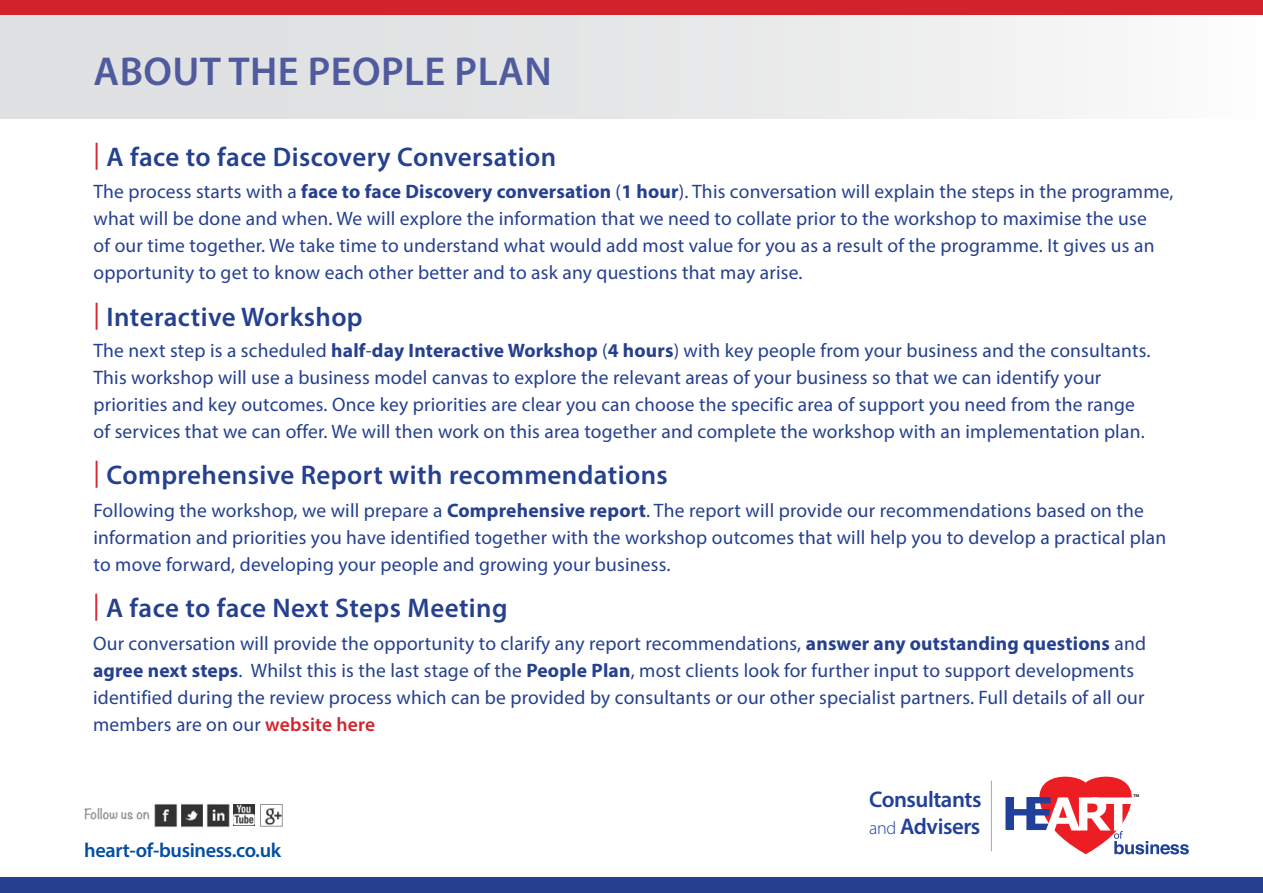
<style>
.page{position:relative;width:1263px;height:893px;background:#fff}
.page>*{position:absolute;margin:0;border:0;box-sizing:border-box;transform-origin:0 0}
.t1{font:600 40.5px "Myriad Pro";letter-spacing:.01em;color:#4f5b9e}
.t2{font:600 27px "Myriad Pro";letter-spacing:.015em;color:#25408f}
.t3{font:600 22.65px "Myriad Pro";letter-spacing:-.02em;color:#21409a}
.t4{font:600 20.25px "Myriad Pro";letter-spacing:-.02em;color:#034ea2}
.t5{font:19.5px/27px "Myriad Pro";letter-spacing:.01em;color:#25408f}
.t6{font:700 12.75px "Noteworthy";letter-spacing:.01em;color:#939598}
.t7{font:10.05px "Myriad Pro";color:#000}
.s1{font-weight:400;color:#d2232a}
.s2{font-weight:700}
.s3{font-weight:600;color:#d2232a}
.s4{font-weight:300;font-size:18.15px}
</style>
<div class="page">
<div style="left:0;top:877px;width:1263px;height:16px;background:#25408f"></div>
<svg style="left:1005px;top:776px;width:184px;height:78px"></svg>
<hr style="left:991px;top:780px;width:1px;height:71px;background:#a7a9ac">
<img style="left:154px;top:803px;width:76px;height:25px">
<img style="left:233px;top:804px;width:22px;height:21px">
<img style="left:265px;top:808px;width:16px;height:17px">
<div style="left:260px;top:804px;width:23px;height:23px;border:1px solid #939598"></div>
<div style="left:0;top:1px;width:1263px;height:118px;background:linear-gradient(to right,#dadbdc,#f8f8f8)"></div>
<div style="left:0;top:0;width:1263px;height:15px;background:#d2232a"></div>
<h1 class="t1" style="left:94px;top:45px;width:460px">ABOUT THE PEOPLE PLAN</h1>
<h2 class="t2" style="left:94px;top:139px;width:464px"><span class="s1">|</span> A face to face Discovery Conversation</h2>
<p class="t5" style="left:94px;top:178px;width:1081px">The process starts with a <span class="s2">face to face Discovery conversation</span> (<span class="s2">1 hour</span>). This conversation will explain the steps in the programme, what will be done and when. We will explore the information that we need to collate prior to the workshop to maximise the use<br>of our time together. We take time to understand what would add most value for you as a result of the programme. It gives us an opportunity to get to know each other better and to ask any questions that may arise.</p>
<h2 class="t2" style="left:94px;top:300px;width:271px"><span class="s1">|</span> Interactive Workshop</h2>
<p class="t5" style="left:94px;top:336px;width:1058px">The next step is a scheduled <span class="s2">half</span>-<span class="s2">day Interactive Workshop</span> (<span class="s2">4 hours</span>) with key people from your business and the consultants.<br>This workshop will use a business model canvas to explore the relevant areas of your business so that we can identify your priorities and key outcomes. Once key priorities are clear you can choose the specific area of support you need from the range of services that we can offer. We will then work on this area together and complete the workshop with an implementation plan.</p>
<h2 class="t2" style="left:94px;top:458px;width:576px"><span class="s1">|</span> Comprehensive Report with recommendations</h2>
<p class="t5" style="left:94px;top:497px;width:1074px">Following the workshop, we will prepare a <span class="s2">Comprehensive report</span>. The report will provide our recommendations based on the information and priorities you have identified together with the workshop outcomes that will help you to develop a practical plan to move forward, developing your people and growing your business.</p>
<h2 class="t2" style="left:93px;top:591px;width:416px"><span class="s1">|</span> A face to face Next Steps Meeting</h2>
<p class="t5" style="left:93px;top:630px;width:1054px">Our conversation will provide the opportunity to clarify any report recommendations, <span class="s2">answer any outstanding questions</span> and <span class="s2">agree next steps</span>. Whilst this is the last stage of the <span class="s2">People Plan</span>, most clients look for further input to support developments identified during the review process which can be provided by consultants or our other specialist partners. Full details of all our members are on our <span class="s3">website here</span></p>
<p class="t6" style="left:84px;top:803px;width:67px">Follow us on</p>
<p class="t4" style="left:84px;top:837px;width:198px">heart-of-business.co.uk</p>
<p class="t3" style="left:869px;top:785px;width:114px">Consultants</p>
<p class="t7" style="left:1133px;top:792px;width:8px">™</p>
<p class="t3" style="left:869px;top:812px;width:113px"><span class="s4">and</span> Advisers</p>
</div>
